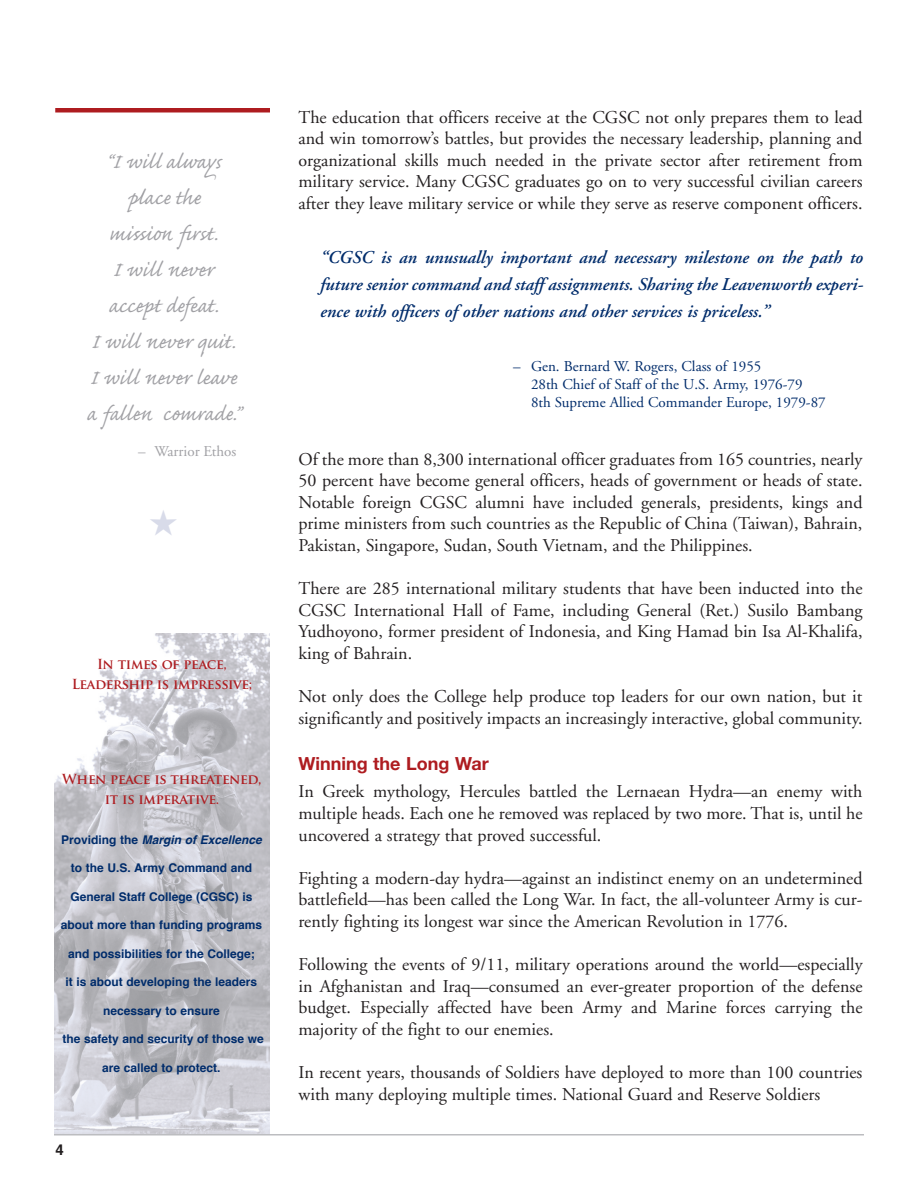
<style>
.page{position:relative;width:918px;height:1188px;background:#fff}
.page>*{position:absolute;margin:0;border:0;box-sizing:border-box;transform-origin:0 0}
.t1{font:26.25px "Caflisch Script Pro";letter-spacing:.005em;color:#a1a1a5}
.t2{font:18px/21.6px "Adobe Garamond";color:#231f20;text-align:justify}
.t3{font:italic 600 18px/27px "Adobe Garamond";color:#002c6b;text-align:justify}
.t4{font:700 18px "Helvetica Neue";color:#ae1c20}
.t5{font:15px "Adobe Garamond";color:#002c6b}
.t6{font:15px "Adobe Garamond";color:#a1a1a5}
.t7{font:700 15px "Helvetica";color:#231f20}
.t8{font:700 13.5px "Trajan Pro";letter-spacing:-.025em;color:#ae1c20}
.t9{font:700 12px "Helvetica";color:#002c6b}
.t10{font:italic 700 12px "Helvetica";color:#002c6b}
.s1{font-style:normal}
</style>
<div class="page">
<hr style="left:54px;top:1134px;width:810px;height:2px;background:#bcbdc0">
<hr style="left:55px;top:108px;width:215px;height:4px;background:#ae1c20">
<img style="left:54px;top:634px;width:215px;height:500px">
<p class="t1" style="left:106px;top:148px;width:116px">“I will always</p>
<p class="t1" style="left:127px;top:184px;width:76px">place the</p>
<p class="t1" style="left:109px;top:220px;width:110px">mission first.</p>
<p class="t1" style="left:113px;top:256px;width:102px">I will never</p>
<p class="t1" style="left:108px;top:292px;width:112px">accept defeat.</p>
<p class="t1" style="left:91px;top:328px;width:146px">I will never quit.</p>
<p class="t1" style="left:90px;top:364px;width:149px">I will never leave</p>
<p class="t1" style="left:86px;top:400px;width:156px">a fallen comrade.”</p>
<p class="t6" style="left:138px;top:443px;width:100px">– Warrior Ethos</p>
<p class="t8" style="left:97px;top:656px;width:131px">In times of peace,</p>
<p class="t8" style="left:72px;top:675px;width:182px">Leadership is impressive;</p>
<p class="t8" style="left:62px;top:771px;width:201px">When peace is threatened,</p>
<p class="t8" style="left:105px;top:791px;width:116px">it is imperative.</p>
<p class="t10" style="left:61px;top:830px;width:202px"><span class="s1">Providing the</span> Margin of Excellence</p>
<p class="t9" style="left:71px;top:858px;width:183px">to the U.S. Army Command and</p>
<p class="t9" style="left:70px;top:887px;width:184px">General Staff College (CGSC) is</p>
<p class="t9" style="left:61px;top:915px;width:203px">about more than funding programs</p>
<p class="t9" style="left:68px;top:944px;width:188px">and possibilities for the College;</p>
<p class="t9" style="left:66px;top:972px;width:193px">it is about developing the leaders</p>
<p class="t9" style="left:103px;top:1001px;width:118px">necessary to ensure</p>
<p class="t9" style="left:63px;top:1029px;width:203px">the safety and security of those we</p>
<p class="t9" style="left:102px;top:1058px;width:120px">are called to protect.</p>
<p class="t7" style="left:56px;top:1138px;width:10px">4</p>
<p class="t2" style="left:298px;top:107px;width:566px">The education that officers receive at the CGSC not only prepares them to lead and win tomorrow’s battles, but provides the necessary leadership, planning and organizational skills much needed in the private sector after retirement from military service. Many CGSC graduates go on to very successful civilian careers after they leave military service or while they serve as reserve component officers.</p>
<p class="t3" style="left:320px;top:244px;width:545px">“CGSC is an unusually important and necessary milestone on the path to future senior command and staff assignments. Sharing the Leavenworth experi&shy;ence with officers of other nations and other services is priceless.”</p>
<p class="t5" style="left:513px;top:358px;width:250px">– Gen. Bernard W. Rogers, Class of 1955</p>
<p class="t5" style="left:531px;top:376px;width:273px">28th Chief of Staff of the U.S. Army, 1976-79</p>
<p class="t5" style="left:531px;top:394px;width:296px">8th Supreme Allied Commander Europe, 1979-87</p>
<p class="t2" style="left:298px;top:449px;width:566px">Of the more than 8,300 international officer graduates from 165 countries, nearly 50 percent have become general officers, heads of government or heads of state.<br>Notable foreign CGSC alumni have included generals, presidents, kings and prime ministers from such countries as the Republic of China (Taiwan), Bahrain, Pakistan, Singapore, Sudan, South Vietnam, and the Philippines.</p>
<p class="t2" style="left:298px;top:578px;width:566px">There are 285 international military students that have been inducted into the CGSC International Hall of Fame, including General (Ret.) Susilo Bambang Yudhoyono, former president of Indonesia, and King Hamad bin Isa Al-Khalifa, king of Bahrain.</p>
<p class="t2" style="left:298px;top:686px;width:566px">Not only does the College help produce top leaders for our own nation, but it significantly and positively impacts an increasingly interactive, global community.</p>
<p class="t4" style="left:298px;top:750px;width:192px">Winning the Long War</p>
<p class="t2" style="left:298px;top:781px;width:566px">In Greek mythology, Hercules battled the Lernaean Hydra—an enemy with multiple heads. Each one he removed was replaced by two more. That is, until he uncovered a strategy that proved successful.</p>
<p class="t2" style="left:298px;top:868px;width:566px">Fighting a modern-day hydra—against an indistinct enemy on an undetermined battlefield—has been called the Long War. In fact, the all-volunteer Army is cur&shy;rently fighting its longest war since the American Revolution in 1776.</p>
<p class="t2" style="left:298px;top:954px;width:566px">Following the events of 9/11, military operations around the world—especially in Afghanistan and Iraq—consumed an ever-greater proportion of the defense budget. Especially affected have been Army and Marine forces carrying the majority of the fight to our enemies.</p>
<p class="t2" style="left:298px;top:1062px;width:565px">In recent years, thousands of Soldiers have deployed to more than 100 countries with many deploying multiple times. National Guard and Reserve Soldiers</p>
</div>
